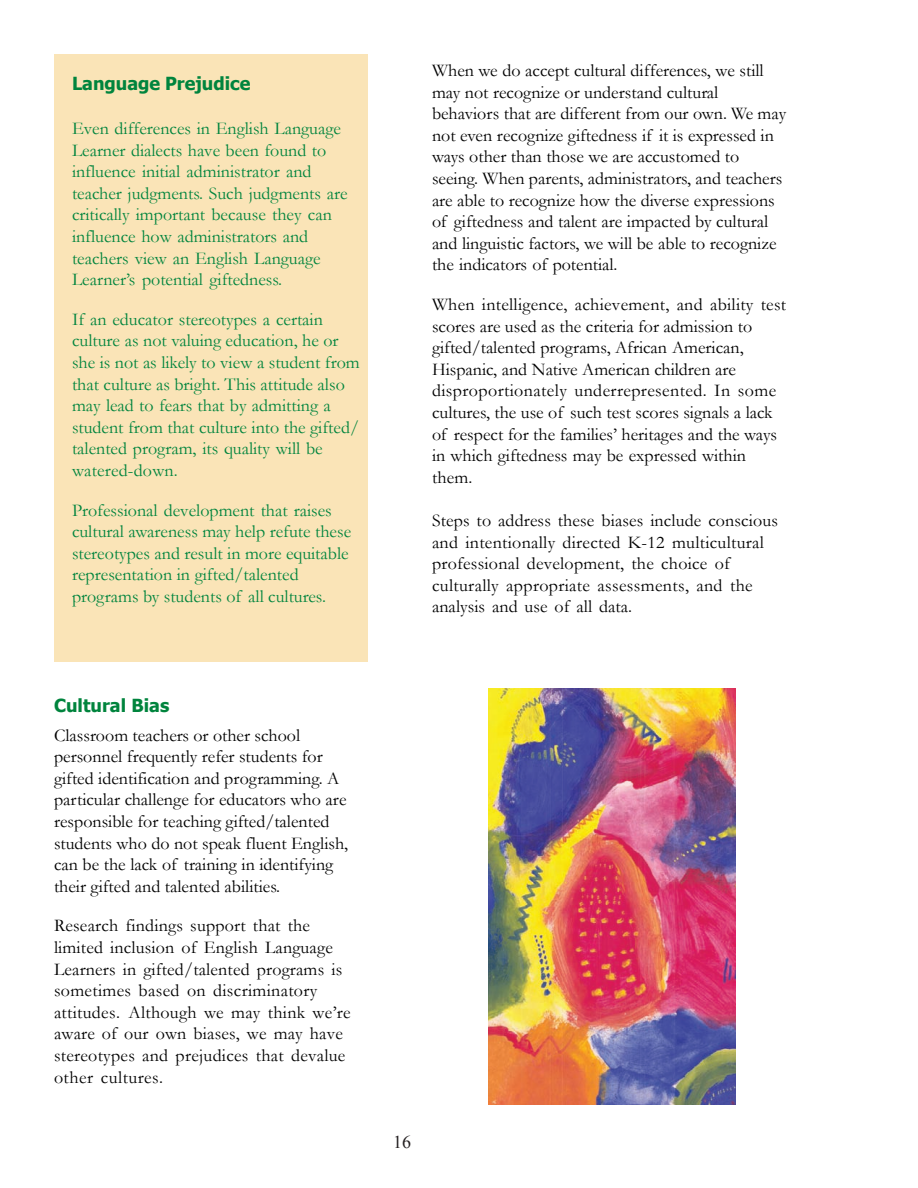
<style>
.page{position:relative;width:918px;height:1188px;background:#fff}
.page>*{position:absolute;margin:0;border:0;box-sizing:border-box;transform-origin:0 0}
.t1{font:18px/21.6px "Garamond";color:#000}
.t2{font:18px/21.6px "Garamond";color:#00843d}
.t3{font:700 18px "Tahoma";color:#00843d}
.t4{font:18px "Times New Roman";color:#231f20}
.s1{font-family:"Tahoma";font-weight:700;color:#00843d}
</style>
<div class="page">
<img style="left:489px;top:688px;width:246px;height:416px">
<div style="left:54px;top:54px;width:314px;height:608px;background:#fae4b7"></div>
<p class="t3" style="left:72px;top:71px;width:180px">Language Prejudice</p>
<p class="t2" style="left:72px;top:117px;width:277px">Even differences in English Language Learner dialects have been found to influence initial administrator and teacher judgments. Such judgments are critically important because they can influence how administrators and teachers view an English Language Learner’s potential giftedness.</p>
<p class="t2" style="left:72px;top:308px;width:289px">If an educator stereotypes a certain culture as not valuing education, he or she is not as likely to view a student from that culture as bright. This attitude also may lead to fears that by admitting a student from that culture into the gifted/ talented program, its quality will be watered-down.</p>
<p class="t2" style="left:72px;top:499px;width:281px">Professional development that raises cultural awareness may help refute these stereotypes and result in more equitable representation in gifted/talented programs by students of all cultures.</p>
<p class="t1" style="left:54px;top:691px;width:248px;line-height:28.8px"><span class="s1">Cultural Bias<br></span>Classroom teachers or other school</p>
<p class="t1" style="left:54px;top:745px;width:296px">personnel frequently refer students for gifted identification and programming. A particular challenge for educators who are responsible for teaching gifted/talented students who do not speak fluent English, can be the lack of training in identifying their gifted and talented abilities.</p>
<p class="t1" style="left:54px;top:914px;width:298px">Research findings support that the limited inclusion of English Language Learners in gifted/talented programs is sometimes based on discriminatory attitudes. Although we may think we’re aware of our own biases, we may have stereotypes and prejudices that devalue other cultures.</p>
<p class="t1" style="left:432px;top:59px;width:356px">When we do accept cultural differences, we still may not recognize or understand cultural behaviors that are different from our own. We may not even recognize giftedness if it is expressed in ways other than those we are accustomed to seeing. When parents, administrators, and teachers are able to recognize how the diverse expressions of giftedness and talent are impacted by cultural and linguistic factors, we will be able to recognize the indicators of potential.</p>
<p class="t1" style="left:432px;top:293px;width:356px">When intelligence, achievement, and ability test scores are used as the criteria for admission to gifted/talented programs, African American, Hispanic, and Native American children are disproportionately underrepresented. In some cultures, the use of such test scores signals a lack of respect for the families’ heritages and the ways in which giftedness may be expressed within them.</p>
<p class="t1" style="left:432px;top:509px;width:347px">Steps to address these biases include conscious and intentionally directed K-12 multicultural professional development, the choice of culturally appropriate assessments, and the analysis and use of all data.</p>
<p class="t4" style="left:393px;top:1130px;width:19px">16</p>
</div>
